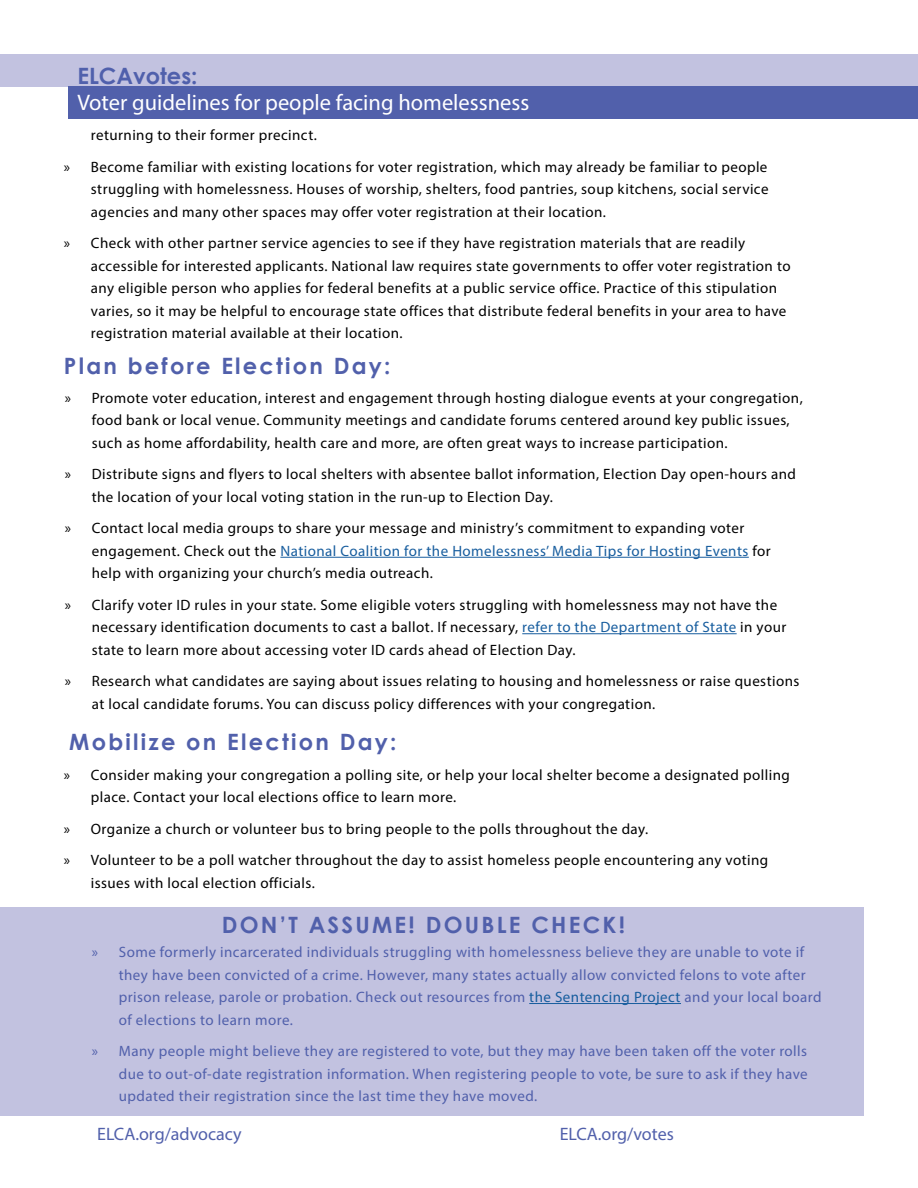
<style>
.page{position:relative;width:918px;height:1188px;background:#fff}
.page>*{position:absolute;margin:0;border:0;box-sizing:border-box;transform-origin:0 0}
.t1{font:700 22.5px "Century Gothic";letter-spacing:.1em;color:#5160ab}
.t2{font:22.5px "Myriad Pro";color:#fff}
.t3{font:700 22.5px "Century Gothic";color:#5060ac}
.t4{font:18px "Myriad Pro";color:#5160ab}
.t5{font:15px/22.5px "Myriad Pro";letter-spacing:.03em;color:#000}
.t6{font:15px/22.5px "Myriad Pro";letter-spacing:.03em;color:#5160ab}
.s1{color:#175d9e}
</style>
<div class="page">
<div style="left:0;top:54px;width:918px;height:32px;background:#c2c2e0"></div>
<div style="left:68px;top:86px;width:850px;height:33px;background:#5160ab"></div>
<div style="left:0;top:907px;width:864px;height:209px;background:#c2c2e0"></div>
<hr style="left:529px;top:1003px;width:152px;height:1px;background:#175d9e">
<hr style="left:280px;top:557px;width:469px;height:1px;background:#175d9e">
<hr style="left:522px;top:633px;width:215px;height:1px;background:#175d9e">
<p class="t3" style="left:77px;top:59px;width:122px">ELCAvotes:</p>
<p class="t2" style="left:77px;top:89px;width:453px">Voter guidelines for people facing homelessness</p>
<p class="t5" style="left:91px;top:124px;width:227px">returning to their former precinct.</p>
<p class="t5" style="left:91px;top:155px;width:679px;text-align:justify;text-indent:-27px">» Become familiar with existing locations for voter registration, which may already be familiar to people struggling with homelessness. Houses of worship, shelters, food pantries, soup kitchens, social service agencies and many other spaces may offer voter registration at their location.</p>
<p class="t5" style="left:91px;top:232px;width:701px;text-indent:-27px">» Check with other partner service agencies to see if they have registration materials that are readily accessible for interested applicants. National law requires state governments to offer voter registration to any eligible person who applies for federal benefits at a public service office. Practice of this stipulation varies, so it may be helpful to encourage state offices that distribute federal benefits in your area to have registration material available at their location.</p>
<p class="t1" style="left:64px;top:349px;width:328px">Plan before Election Day:</p>
<p class="t5" style="left:92px;top:386px;width:713px;text-indent:-27px">» Promote voter education, interest and engagement through hosting dialogue events at your congregation, food bank or local venue. Community meetings and candidate forums centered around key public issues, such as home affordability, health care and more, are often great ways to increase participation.</p>
<p class="t5" style="left:92px;top:463px;width:706px;text-indent:-27px">» Distribute signs and flyers to local shelters with absentee ballot information, Election Day open-hours and the location of your local voting station in the run-up to Election Day.</p>
<p class="t5" style="left:92px;top:517px;width:680px;text-indent:-27px">» Contact local media groups to share your message and ministry’s commitment to expanding voter engagement. Check out the <span class="s1">National Coalition for the Homelessness’ Media Tips for Hosting Events</span> for help with organizing your church’s media outreach.</p>
<p class="t5" style="left:92px;top:593px;width:696px;text-indent:-27px">» Clarify voter ID rules in your state. Some eligible voters struggling with homelessness may not have the necessary identification documents to cast a ballot. If necessary, <span class="s1">refer to the Department of State</span> in your state to learn more about accessing voter ID cards ahead of Election Day.</p>
<p class="t5" style="left:92px;top:670px;width:709px;text-indent:-27px">» Research what candidates are saying about issues relating to housing and homelessness or raise questions at local candidate forums. You can discuss policy differences with your congregation.</p>
<p class="t1" style="left:69px;top:725px;width:329px">Mobilize on Election Day:</p>
<p class="t5" style="left:91px;top:763px;width:701px;text-indent:-27px">» Consider making your congregation a polling site, or help your local shelter become a designated polling place. Contact your local elections office to learn more.</p>
<p class="t5" style="left:64px;top:817px;width:586px">» Organize a church or volunteer bus to bring people to the polls throughout the day.</p>
<p class="t5" style="left:91px;top:849px;width:679px;text-indent:-27px">» Volunteer to be a poll watcher throughout the day to assist homeless people encountering any voting issues with local election officials.</p>
<p class="t1" style="left:222px;top:908px;width:405px">DON’T ASSUME! DOUBLE CHECK!</p>
<p class="t6" style="left:119px;top:941px;width:704px;text-indent:-27px">» Some formerly incarcerated individuals struggling with homelessness believe they are unable to vote if they have been convicted of a crime. However, many states actually allow convicted felons to vote after prison release, parole or probation. Check out resources from <span class="s1">the Sentencing Project</span> and your local board of elections to learn more.</p>
<p class="t6" style="left:119px;top:1040px;width:690px;text-align:justify;text-indent:-27px">» Many people might believe they are registered to vote, but they may have been taken off the voter rolls due to out-of-date registration information. When registering people to vote, be sure to ask if they have updated their registration since the last time they have moved.</p>
<p class="t4" style="left:97px;top:1123px;width:146px">ELCA.org/advocacy</p>
<p class="t4" style="left:560px;top:1123px;width:116px">ELCA.org/votes</p>
</div>
